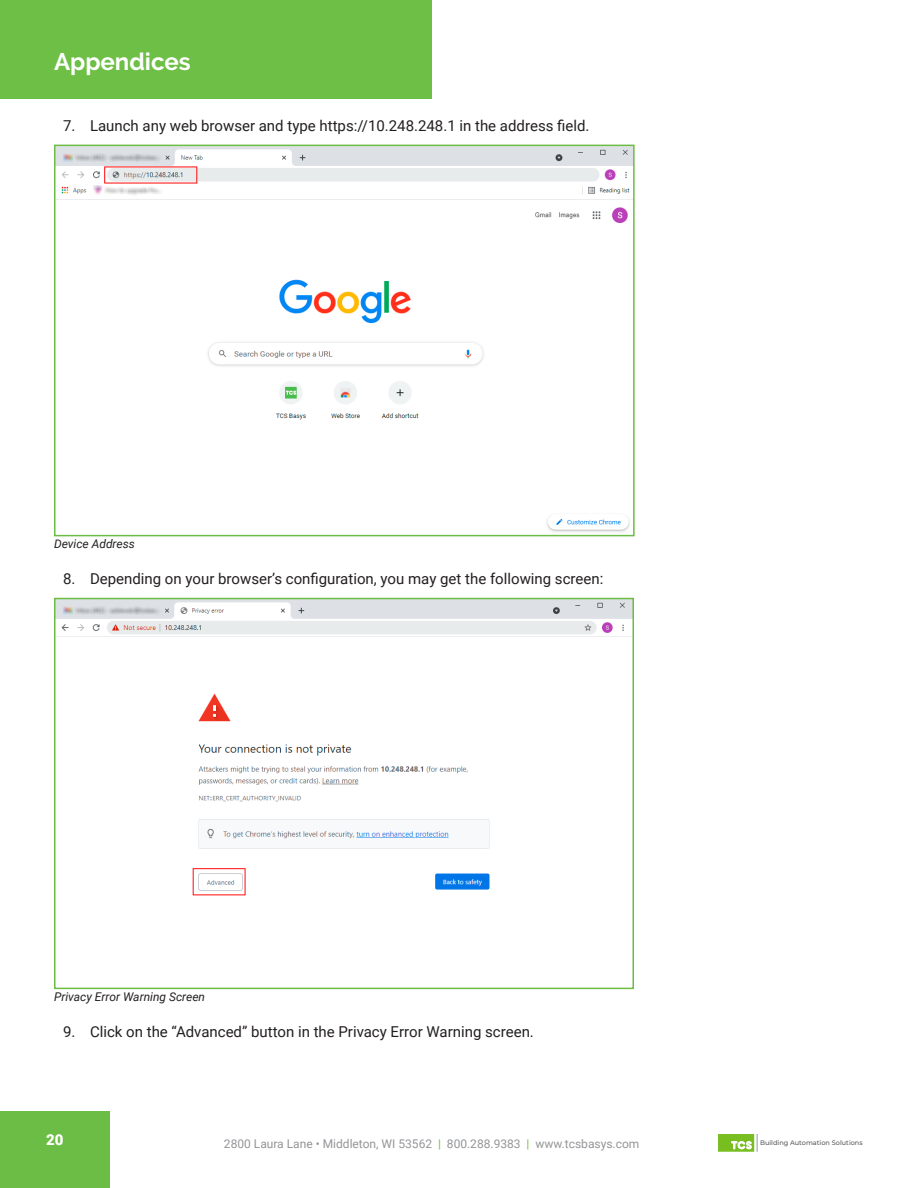
<style>
.page{position:relative;width:918px;height:1188px;background:#fff}
.page>*{position:absolute;margin:0;border:0;box-sizing:border-box;transform-origin:0 0}
.t1{font:700 24px "Raleway";color:#fff}
.t2{font:15px "Roboto";color:#231f20}
.t3{font:15px "Roboto";color:#fff}
.t4{font:12px "Roboto";color:#939598}
.Picture_Caption{font:italic 12px "Roboto";color:#231f20}
.t5{font:500 6.6px "Montserrat";color:#58595b}
.s1{color:#77be42}
</style>
<div class="page">
<svg style="left:718px;top:1134px;width:40px;height:18px"></svg>
<div style="left:0;top:1111px;width:110px;height:54px;background:#6cbd45"></div>
<hr style="left:917px;top:1110px;width:1px;height:54px;background:#6cbd45">
<div style="left:0;top:1164px;width:110px;height:24px;background:#6cbd45"></div>
<div style="left:0;top:0;width:432px;height:99px;background:#6ebf45"></div>
<img style="left:57px;top:148px;width:575px;height:384px">
<div style="left:54px;top:145px;width:581px;height:391px;border:2px solid #6cbd45"></div>
<img style="left:57px;top:601px;width:574px;height:295px">
<div style="left:54px;top:598px;width:580px;height:391px;border:2px solid #6cbd45"></div>
<h1 class="t1" style="left:54px;top:47px;width:138px">Appendices</h1>
<p class="t2" style="left:63px;top:115px;width:528px">7. Launch any web browser and type https://10.248.248.1 in the address field.</p>
<p class="Picture_Caption" style="left:54px;top:535px;width:82px">Device Address</p>
<p class="t2" style="left:63px;top:568px;width:542px">8. Depending on your browser’s configuration, you may get the following screen:</p>
<p class="Picture_Caption" style="left:54px;top:989px;width:153px">Privacy Error Warning Screen</p>
<p class="t2" style="left:63px;top:1021px;width:472px">9. Click on the “Advanced” button in the Privacy Error Warning screen.</p>
<p class="t3" style="left:46px;top:1130px;width:18px">20</p>
<p class="t4" style="left:224px;top:1135px;width:417px">2800 Laura Lane • Middleton, WI 53562 <span class="s1">|</span> 800.288.9383 <span class="s1">|</span> www.tcsbasys.com</p>
<p class="t5" style="left:760px;top:1138px;width:104px">Building Automation Solutions</p>
</div>
